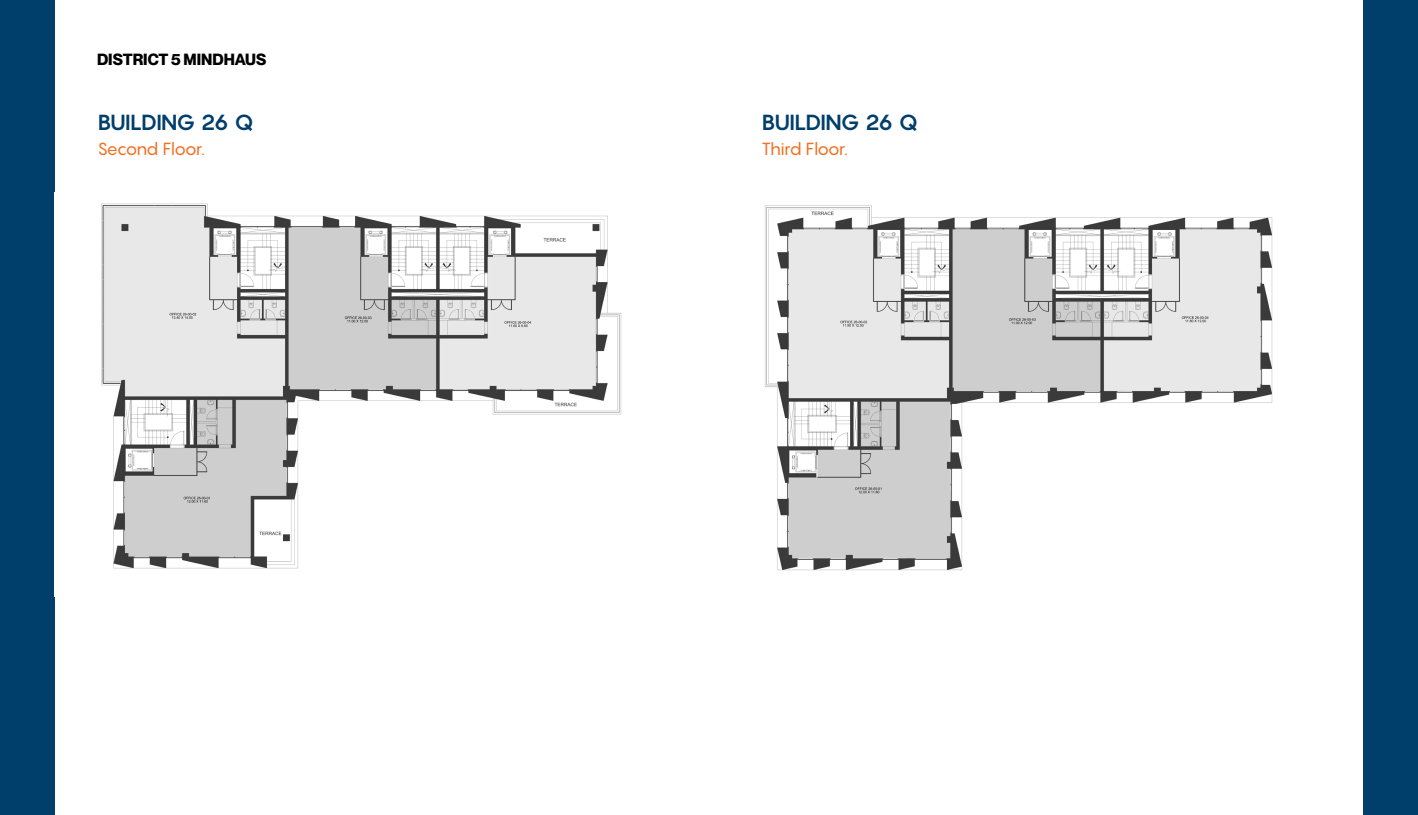
<style>
.page{position:relative;width:1418px;height:815px;background:#fff}
.page>*{position:absolute;margin:0;border:0;box-sizing:border-box;transform-origin:0 0}
.t1{font:700 21.5px "Pangram";letter-spacing:-.055em;color:#003e6b}
.t2{font:17.25px "Pangram";letter-spacing:-.06em;color:#f36f21}
.t3{font:700 15.88px "Neue Montreal";color:#000}
</style>
<div class="page">
<div style="left:1363px;top:0;width:54px;height:815px;background:#003e6b"></div>
<div style="left:0;top:0;width:55px;height:815px;background:#003e6b"></div>
<img style="left:101px;top:203px;width:521px;height:366px">
<img style="left:765px;top:205px;width:508px;height:366px">
<p class="t3" style="left:97px;top:50px;width:171px">DISTRICT 5 MINDHAUS</p>
<p class="t1" style="left:97px;top:109px;width:158px">BUILDING 26 Q</p>
<p class="t1" style="left:761px;top:109px;width:158px">BUILDING 26 Q</p>
<p class="t2" style="left:97px;top:138px;width:109px">Second Floor.</p>
<p class="t2" style="left:761px;top:138px;width:88px">Third Floor.</p>
</div>
